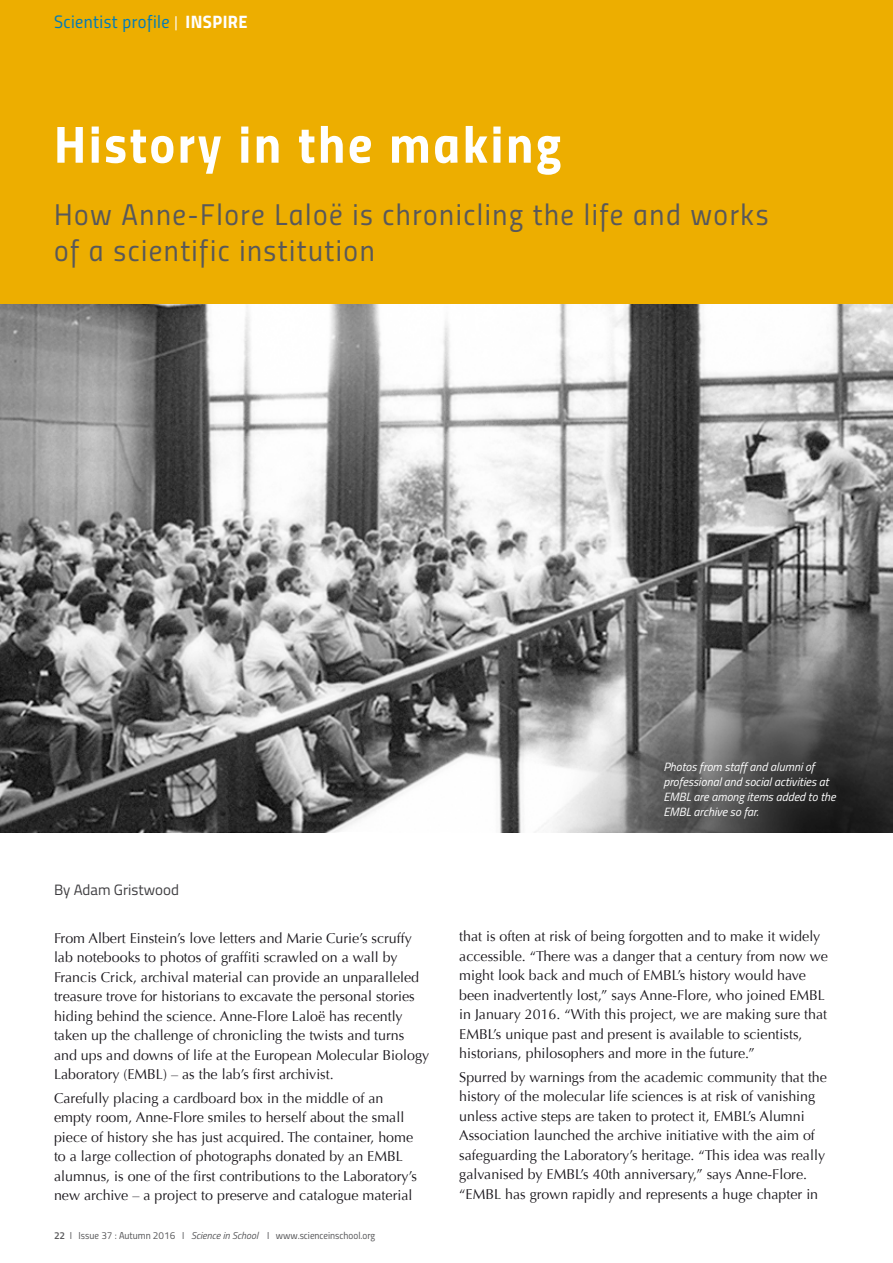
<style>
.page{position:relative;width:893px;height:1263px;background:#fff}
.page>*{position:absolute;margin:0;border:0;box-sizing:border-box;transform-origin:0 0}
.t1{font:52.5px "Titillium Bold Upright";letter-spacing:.05em;color:#fff}
.t2{font:30px/36px "Titillium Regular Upright";letter-spacing:.05em;color:#58585a}
.t3{font:18px "Titillium Regular Upright";letter-spacing:.025em;color:#007bb9}
.t4{font:15px "Titillium Web";color:#3e3d40}
.t5{font:14.25px/19.5px "Optima";color:#1a171c}
.t6{font:italic 12px/15px "Titillium Web";color:#fff}
.t7{font:10.05px "Titillium Regular Upright";color:#58585a}
.s1{font-size:15px;color:#fff}
.s2{font-family:"Titillium Bold Upright";color:#fff}
.s3{font-family:"Titillium Semibold Upright"}
.s4{font-family:"Titillium Web";font-style:italic}
</style>
<div class="page">
<div style="left:0;top:0;width:892px;height:759px;background:#edae00"></div>
<img style="left:0;top:304px;width:893px;height:528px">
<p class="t3" style="left:54px;top:9px;width:195px">Scientist profile <span class="s1">|</span> <span class="s2">INSPIRE</span></p>
<h1 class="t1" style="left:54px;top:103px;width:509px">History in the making</h1>
<h2 class="t2" style="left:54px;top:195px;width:716px">How Anne-Flore Laloë is chronicling the life and works of a scientific institution</h2>
<p class="t4" style="left:54px;top:879px;width:126px">By Adam Gristwood</p>
<p class="t5" style="left:54px;top:928px;width:377px">From Albert Einstein’s love letters and Marie Curie’s scruffy lab notebooks to photos of graffiti scrawled on a wall by Francis Crick, archival material can provide an unparalleled treasure trove for historians to excavate the personal stories hiding behind the science. Anne-Flore Laloë has recently taken up the challenge of chronicling the twists and turns and ups and downs of life at the European Molecular Biology Laboratory (EMBL) – as the lab’s first archivist.</p>
<p class="t5" style="left:54px;top:1088px;width:364px">Carefully placing a cardboard box in the middle of an empty room, Anne-Flore smiles to herself about the small piece of history she has just acquired. The container, home to a large collection of photographs donated by an EMBL alumnus, is one of the first contributions to the Laboratory’s new archive – a project to preserve and catalogue material</p>
<p class="t7" style="left:54px;top:1228px;width:323px"><span class="s3">22</span> I Issue 37 : Autumn 2016 I <span class="s4">Science in School</span> I www.scienceinschool.org</p>
<p class="t6" style="left:663px;top:758px;width:174px">Photos from staff and alumni of professional and social activities at<br>EMBL are among items added to the<br>EMBL archive so far.</p>
<p class="t5" style="left:459px;top:927px;width:370px">that is often at risk of being forgotten and to make it widely accessible. “There was a danger that a century from now we might look back and much of EMBL’s history would have been inadvertently lost,” says Anne-Flore, who joined EMBL in January 2016. “With this project, we are making sure that EMBL’s unique past and present is available to scientists, historians, philosophers and more in the future.”</p>
<p class="t5" style="left:459px;top:1067px;width:369px">Spurred by warnings from the academic community that the history of the molecular life sciences is at risk of vanishing unless active steps are taken to protect it, EMBL’s Alumni Association launched the archive initiative with the aim of safeguarding the Laboratory’s heritage. “This idea was really galvanised by EMBL’s 40th anniversary,” says Anne-Flore. “EMBL has grown rapidly and represents a huge chapter in</p>
</div>
